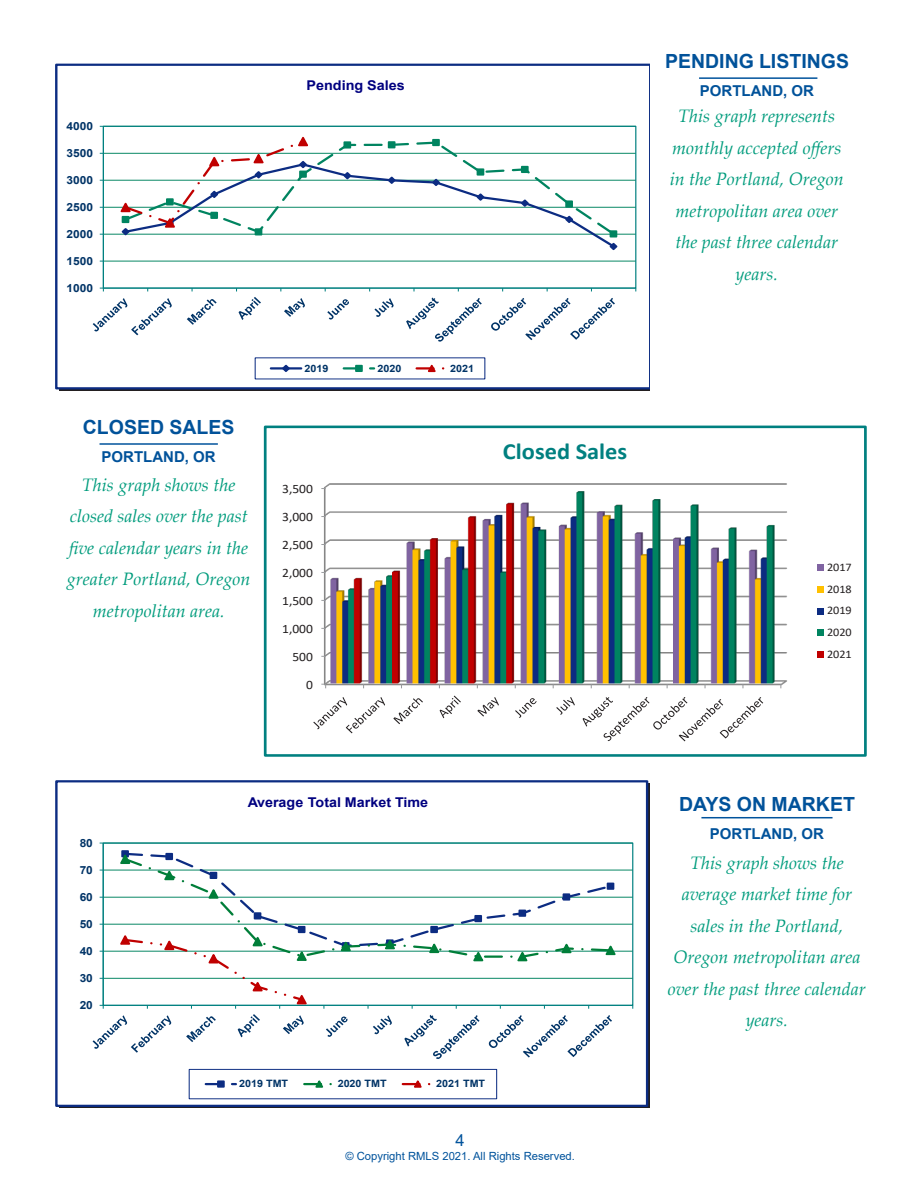
<style>
.page{position:relative;width:918px;height:1188px;background:#fff}
.page>*{position:absolute;margin:0;border:0;box-sizing:border-box;transform-origin:0 0}
.t1{font:700 23.1px "Calibri";color:#008080;scale:1.05 1}
.t2{font:700 19.5px "Arial";color:#01529a}
.RMLS_Graph_Text{font:italic 18px/31.5px "Palatino Linotype";color:#009c7d;text-align:center}
.t3{font:16.5px "Arial";color:#01539c}
.Location{font:700 15px "Arial";color:#01529a}
.t4{font:700 13.5px "Arial";color:#000080;scale:1.06 1}
.t5{font:700 13.5px "Arial";color:#000080;scale:1.07 1}
.t6{font:12.75px "Calibri";letter-spacing:.005em;color:#231f20;scale:1.05 1}
.t7{font:11.55px/21.8px "Calibri";color:#231f20;text-align:justify;scale:1.05 1}
.t8{font:11.25px "Arial";color:#01539c}
.t9{font:700 11.25px "Arial";color:#036;scale:1.06 1}
.t10{font:700 11.1px "Arial";color:#036;scale:1.07 1}
.t11{font:700 10.2px "Arial";color:#036;scale:1.06 1}
.t12{font:700 10.05px "Arial";letter-spacing:.005em;color:#036;scale:1.07 1}
</style>
<div class="page">
<hr style="left:699px;top:77px;width:118px;height:2px;background:#01539c">
<hr style="left:100px;top:443px;width:118px;height:2px;background:#01539c">
<hr style="left:701px;top:817px;width:132px;height:1px;background:#01539c">
<svg style="left:55px;top:64px;width:595px;height:325px"></svg>
<img style="left:323px;top:483px;width:464px;height:204px">
<svg style="left:321px;top:684px;width:5px;height:4px"></svg>
<svg style="left:313px;top:697px;width:72px;height:36px"></svg>
<svg style="left:393px;top:698px;width:30px;height:26px"></svg>
<svg style="left:440px;top:696px;width:21px;height:22px"></svg>
<svg style="left:477px;top:697px;width:22px;height:19px"></svg>
<svg style="left:515px;top:698px;width:22px;height:20px"></svg>
<svg style="left:556px;top:697px;width:19px;height:18px"></svg>
<svg style="left:583px;top:697px;width:180px;height:44px"></svg>
<div style="left:817px;top:564px;width:7px;height:7px;background:#8064a2"></div>
<div style="left:817px;top:586px;width:7px;height:7px;background:#ffc000"></div>
<div style="left:817px;top:608px;width:7px;height:6px;background:#0c2c82"></div>
<div style="left:817px;top:630px;width:7px;height:6px;background:#008460"></div>
<div style="left:817px;top:651px;width:7px;height:7px;background:#c00000"></div>
<div style="left:264px;top:426px;width:603px;height:331px;border:3px solid #008080"></div>
<hr style="left:103px;top:978px;width:530px;height:1px;background:#008460">
<hr style="left:103px;top:951px;width:530px;height:1px;background:#008460">
<hr style="left:103px;top:924px;width:530px;height:1px;background:#008460">
<hr style="left:103px;top:897px;width:530px;height:1px;background:#008460">
<hr style="left:103px;top:870px;width:530px;height:1px;background:#008460">
<div style="left:103px;top:842px;width:530px;height:164px;border:1px solid #008080"></div>
<hr style="left:103px;top:843px;width:1px;height:162px;background:#008080">
<hr style="left:103px;top:1005px;width:530px;height:1px;background:#008080">
<div style="left:121px;top:850px;width:8px;height:7px;border:2px solid #0c2c82"></div>
<div style="left:165px;top:853px;width:8px;height:7px;border:2px solid #0c2c82"></div>
<div style="left:607px;top:883px;width:7px;height:7px;border:2px solid #0c2c82"></div>
<svg style="left:122px;top:856px;width:491px;height:102px"></svg>
<svg style="left:120px;top:851px;width:12px;height:14px"></svg>
<svg style="left:162px;top:869px;width:14px;height:12px"></svg>
<svg style="left:206px;top:888px;width:15px;height:12px"></svg>
<svg style="left:339px;top:940px;width:14px;height:12px"></svg>
<svg style="left:383px;top:938px;width:14px;height:12px"></svg>
<svg style="left:427px;top:942px;width:14px;height:12px"></svg>
<svg style="left:471px;top:950px;width:14px;height:12px"></svg>
<svg style="left:515px;top:950px;width:14px;height:12px"></svg>
<svg style="left:559px;top:942px;width:15px;height:12px"></svg>
<svg style="left:604px;top:944px;width:14px;height:12px"></svg>
<svg style="left:93px;top:913px;width:216px;height:140px"></svg>
<svg style="left:326px;top:1016px;width:22px;height:21px"></svg>
<svg style="left:373px;top:1015px;width:19px;height:19px"></svg>
<svg style="left:404px;top:1015px;width:76px;height:44px"></svg>
<svg style="left:489px;top:1015px;width:123px;height:43px"></svg>
<div style="left:189px;top:1069px;width:308px;height:30px;border:1px solid #0c2c82"></div>
<svg style="left:206px;top:1083px;width:30px;height:3px"></svg>
<div style="left:217px;top:1080px;width:8px;height:8px;border:2px solid #0c2c82"></div>
<svg style="left:304px;top:1080px;width:28px;height:8px"></svg>
<svg style="left:403px;top:1080px;width:28px;height:8px"></svg>
<div style="left:55px;top:780px;width:593px;height:327px;border:2px solid #0c2c82"></div>
<p class="t10" style="left:66px;top:118px;width:26px">4000</p>
<p class="t10" style="left:66px;top:145px;width:26px">3500</p>
<p class="t10" style="left:66px;top:172px;width:26px">3000</p>
<p class="t10" style="left:66px;top:199px;width:26px">2500</p>
<p class="t10" style="left:66px;top:226px;width:26px">2000</p>
<p class="t10" style="left:66px;top:253px;width:26px">1500</p>
<p class="t10" style="left:66px;top:280px;width:26px">1000</p>
<p class="t2" style="left:83px;top:413px;width:153px">CLOSED SALES</p>
<p class="Location" style="left:102px;top:446px;width:116px">PORTLAND, OR</p>
<p class="RMLS_Graph_Text" style="left:67px;top:468px;width:185px">This graph shows the closed sales over the past five calendar years in the greater Portland, Oregon metropolitan area.</p>
<p class="t5" style="left:307px;top:75px;width:94px">Pending Sales</p>
<p class="t12" style="left:305px;top:361px;width:24px">2019</p>
<p class="t12" style="left:377px;top:361px;width:24px">2020</p>
<p class="t12" style="left:450px;top:361px;width:24px">2021</p>
<p class="t6" style="left:282px;top:480px;width:31px">3,500</p>
<p class="t6" style="left:282px;top:508px;width:31px">3,000</p>
<p class="t6" style="left:282px;top:536px;width:31px">2,500</p>
<p class="t6" style="left:282px;top:564px;width:31px">2,000</p>
<p class="t6" style="left:282px;top:592px;width:31px">1,500</p>
<p class="t6" style="left:282px;top:620px;width:31px">1,000</p>
<p class="t6" style="left:292px;top:648px;width:21px">500</p>
<p class="t6" style="left:306px;top:676px;width:8px">0</p>
<p class="t1" style="left:503px;top:435px;width:120px">Closed Sales</p>
<p class="t2" style="left:665px;top:48px;width:185px">PENDING LISTINGS</p>
<p class="Location" style="left:700px;top:80px;width:116px">PORTLAND, OR</p>
<p class="RMLS_Graph_Text" style="left:670px;top:100px;width:176px">This graph represents monthly accepted offers in the Portland, Oregon metropolitan area over the past three calendar years.</p>
<p class="t7" style="left:827px;top:556px;width:25px">2017<br>2018<br>2019<br>2020<br>2021</p>
<p class="t9" style="left:80px;top:835px;width:14px">80</p>
<p class="t9" style="left:80px;top:862px;width:14px">70</p>
<p class="t9" style="left:80px;top:889px;width:14px">60</p>
<p class="t9" style="left:80px;top:916px;width:14px">50</p>
<p class="t9" style="left:80px;top:943px;width:14px">40</p>
<p class="t9" style="left:80px;top:970px;width:14px">30</p>
<p class="t9" style="left:80px;top:997px;width:14px">20</p>
<p class="t4" style="left:248px;top:793px;width:172px">Average Total Market Time</p>
<p class="t11" style="left:239px;top:1077px;width:48px">2019 TMT</p>
<p class="t11" style="left:338px;top:1077px;width:48px">2020 TMT</p>
<p class="t11" style="left:436px;top:1077px;width:48px">2021 TMT</p>
<p class="t3" style="left:456px;top:1129px;width:11px">4</p>
<p class="t8" style="left:345px;top:1148px;width:231px">© Copyright RMLS 2021. All Rights Reserved.</p>
<p class="t2" style="left:679px;top:790px;width:177px">DAYS ON MARKET</p>
<p class="Location" style="left:710px;top:823px;width:116px">PORTLAND, OR</p>
<p class="RMLS_Graph_Text" style="left:668px;top:846px;width:199px">This graph shows the average market time for sales in the Portland,<br>Oregon metropolitan area over the past three calendar years.</p>
</div>
